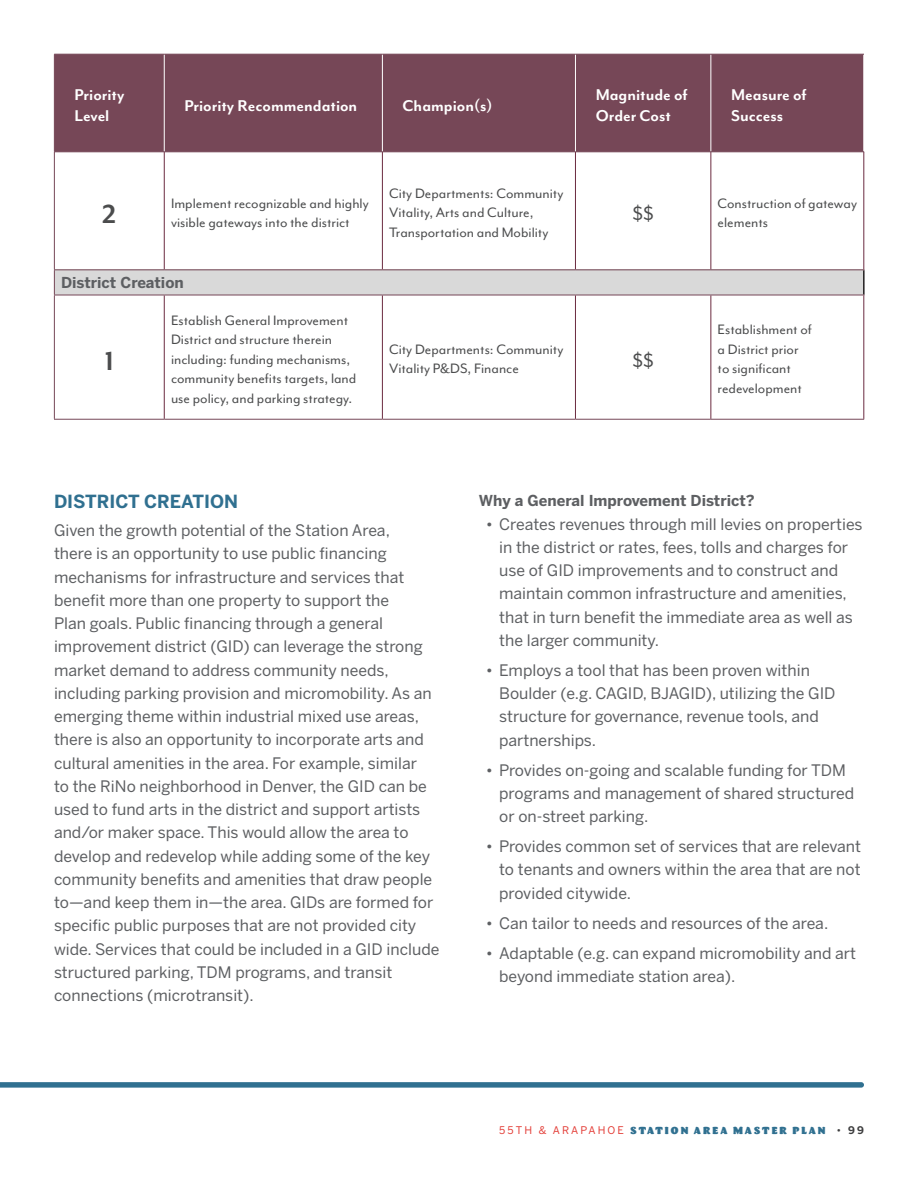
<style>
.page{position:relative;width:918px;height:1188px;background:#fff}
.page>*{position:absolute;margin:0;border:0;box-sizing:border-box;transform-origin:0 0}
.Table_Body{font:700 30px "Mr Eaves Mod OT";color:#4b4c4d}
.Table_Body-2{font:22.5px "Mr Eaves Mod OT";color:#4b4c4d}
.Table_Header{font:700 18px/21px "Mr Eaves Mod OT";color:#fff}
.H3-_Subheader{font:700 18px "Benton Sans";color:#307090}
.Body{font:15.75px/23.2px "Benton Sans";color:#5d5f62}
.Table_Body-3{font:15.75px/19.5px "Mr Eaves Mod OT";color:#4b4c4d}
.H4-_Paragraph_Header{font:700 15px "Benton Sans";color:#5d5f62}
.t1{font:10.5px "Barricada Pro";letter-spacing:.2em;color:#307090}
.s1{font-family:"Benton Sans";color:#e33d37}
.s2{font-family:"Benton Sans";color:#3e3e3f}
.s3{font-family:"Benton Sans";font-weight:700;color:#3e3e3f}
</style>
<div class="page">
<svg style="left:0;top:1082px;width:864px;height:6px;background:#427c99"></svg>
<div style="left:55px;top:55px;width:809px;height:97px;background:#764757"></div>
<div style="left:54px;top:270px;width:810px;height:25px;background:#d9d9d9"></div>
<hr style="left:863px;top:270px;width:2px;height:25px;background:#231f20">
<hr style="left:164px;top:152px;width:1px;height:117px;background:#6b2b40">
<hr style="left:382px;top:152px;width:1px;height:117px;background:#6b2b40">
<hr style="left:575px;top:152px;width:1px;height:117px;background:#6b2b40">
<hr style="left:710px;top:152px;width:1px;height:117px;background:#6b2b40">
<hr style="left:863px;top:152px;width:1px;height:117px;background:#6b2b40">
<hr style="left:164px;top:295px;width:1px;height:124px;background:#6b2b40">
<hr style="left:382px;top:295px;width:1px;height:124px;background:#6b2b40">
<hr style="left:575px;top:295px;width:1px;height:124px;background:#6b2b40">
<hr style="left:710px;top:295px;width:1px;height:124px;background:#6b2b40">
<hr style="left:863px;top:295px;width:1px;height:124px;background:#6b2b40">
<hr style="left:164px;top:54px;width:1px;height:98px;background:#fff">
<hr style="left:382px;top:54px;width:1px;height:98px;background:#fff">
<hr style="left:575px;top:54px;width:1px;height:98px;background:#fff">
<hr style="left:711px;top:54px;width:1px;height:98px;background:#fff">
<hr style="left:54px;top:152px;width:1px;height:117px;background:#764757">
<hr style="left:54px;top:295px;width:1px;height:124px;background:#764757">
<hr style="left:54px;top:419px;width:110px;height:1px;background:#764757">
<hr style="left:164px;top:419px;width:218px;height:1px;background:#764757">
<hr style="left:382px;top:419px;width:193px;height:1px;background:#764757">
<hr style="left:575px;top:419px;width:136px;height:1px;background:#764757">
<hr style="left:711px;top:419px;width:153px;height:1px;background:#764757">
<hr style="left:54px;top:54px;width:110px;height:1px;background:#764757">
<hr style="left:54px;top:54px;width:1px;height:98px;background:#764757">
<hr style="left:164px;top:54px;width:218px;height:1px;background:#764757">
<hr style="left:382px;top:54px;width:193px;height:1px;background:#764757">
<hr style="left:575px;top:54px;width:136px;height:1px;background:#764757">
<hr style="left:711px;top:54px;width:153px;height:1px;background:#764757">
<hr style="left:54px;top:152px;width:110px;height:1px;background:#764757">
<hr style="left:164px;top:152px;width:218px;height:1px;background:#764757">
<hr style="left:382px;top:152px;width:193px;height:1px;background:#764757">
<hr style="left:575px;top:152px;width:136px;height:1px;background:#764757">
<hr style="left:711px;top:152px;width:153px;height:1px;background:#764757">
<hr style="left:54px;top:269px;width:110px;height:1px;background:#764757">
<svg style="left:54px;top:270px;width:1px;height:25px"></svg>
<hr style="left:164px;top:269px;width:218px;height:1px;background:#764757">
<hr style="left:382px;top:269px;width:193px;height:1px;background:#764757">
<hr style="left:575px;top:269px;width:136px;height:1px;background:#764757">
<hr style="left:711px;top:269px;width:154px;height:1px;background:#764757">
<hr style="left:54px;top:295px;width:110px;height:1px;background:#764757">
<hr style="left:164px;top:295px;width:218px;height:1px;background:#764757">
<hr style="left:382px;top:295px;width:193px;height:1px;background:#764757">
<hr style="left:575px;top:295px;width:136px;height:1px;background:#764757">
<hr style="left:711px;top:295px;width:154px;height:1px;background:#764757">
<p class="Table_Header" style="left:75px;top:84px;width:51px">Priority<br>Level</p>
<p class="Table_Header" style="left:185px;top:94px;width:174px">Priority Recommendation</p>
<p class="Table_Header" style="left:403px;top:94px;width:91px">Champion(s)</p>
<p class="Table_Header" style="left:596px;top:84px;width:94px">Magnitude of<br>Order Cost</p>
<p class="Table_Header" style="left:731px;top:84px;width:77px">Measure of<br>Success</p>
<p class="Table_Body" style="left:102px;top:197px;width:16px">2</p>
<p class="Table_Body-3" style="left:171px;top:193px;width:199px">Implement recognizable and highly visible gateways into the district</p>
<p class="Table_Body-3" style="left:389px;top:183px;width:176px">City Departments: Community<br>Vitality, Arts and Culture,<br>Transportation and Mobility</p>
<p class="H4-_Paragraph_Header" style="left:61px;top:274px;width:124px">District Creation</p>
<p class="Table_Body-2" style="left:632px;top:201px;width:23px">$$</p>
<p class="Table_Body-3" style="left:718px;top:193px;width:141px">Construction of gateway elements</p>
<p class="Table_Body" style="left:105px;top:344px;width:11px">1</p>
<p class="Table_Body-3" style="left:171px;top:310px;width:187px">Establish General Improvement District and structure therein including: funding mechanisms, community benefits targets, land use policy, and parking strategy.</p>
<p class="Table_Body-3" style="left:389px;top:339px;width:176px">City Departments: Community<br>Vitality P&amp;DS, Finance</p>
<p class="Table_Body-2" style="left:632px;top:347px;width:23px">$$</p>
<p class="Table_Body-3" style="left:718px;top:320px;width:96px">Establishment of a District prior to significant redevelopment</p>
<p class="H3-_Subheader" style="left:54px;top:491px;width:186px">DISTRICT CREATION</p>
<p class="Body" style="left:54px;top:519px;width:387px">Given the growth potential of the Station Area,<br>there is an opportunity to use public financing mechanisms for infrastructure and services that benefit more than one property to support the<br>Plan goals. Public financing through a general improvement district (GID) can leverage the strong market demand to address community needs, including parking provision and micromobility. As an emerging theme within industrial mixed use areas, there is also an opportunity to incorporate arts and cultural amenities in the area. For example, similar<br>to the RiNo neighborhood in Denver, the GID can be used to fund arts in the district and support artists and/or maker space. This would allow the area to develop and redevelop while adding some of the key community benefits and amenities that draw people to—and keep them in—the area. GIDs are formed for specific public purposes that are not provided city wide. Services that could be included in a GID include structured parking, TDM programs, and transit connections (microtransit).</p>
<p class="H4-_Paragraph_Header" style="left:479px;top:492px;width:277px">Why a General Improvement District?</p>
<p class="Body" style="left:499px;top:512px;width:365px;text-indent:-14px">• Creates revenues through mill levies on properties in the district or rates, fees, tolls and charges for use of GID improvements and to construct and maintain common infrastructure and amenities, that in turn benefit the immediate area as well as the larger community.</p>
<p class="Body" style="left:499px;top:658px;width:338px;text-indent:-14px">• Employs a tool that has been proven within Boulder (e.g. CAGID, BJAGID), utilizing the GID structure for governance, revenue tools, and partnerships.</p>
<p class="Body" style="left:499px;top:758px;width:357px;text-indent:-14px">• Provides on-going and scalable funding for TDM programs and management of shared structured or on-street parking.</p>
<p class="Body" style="left:499px;top:834px;width:364px;text-align:justify;text-indent:-14px">• Provides common set of services that are relevant to tenants and owners within the area that are not provided citywide.</p>
<p class="Body" style="left:486px;top:911px;width:344px">• Can tailor to needs and resources of the area.</p>
<p class="Body" style="left:499px;top:941px;width:358px;text-indent:-14px">• Adaptable (e.g. can expand micromobility and art beyond immediate station area).</p>
<p class="t1" style="left:499px;top:1124px;width:366px"><span class="s1">55TH &amp; ARAPAHOE</span> STATION AREA MASTER PLAN <span class="s2">•</span> <span class="s3">99</span></p>
</div>
